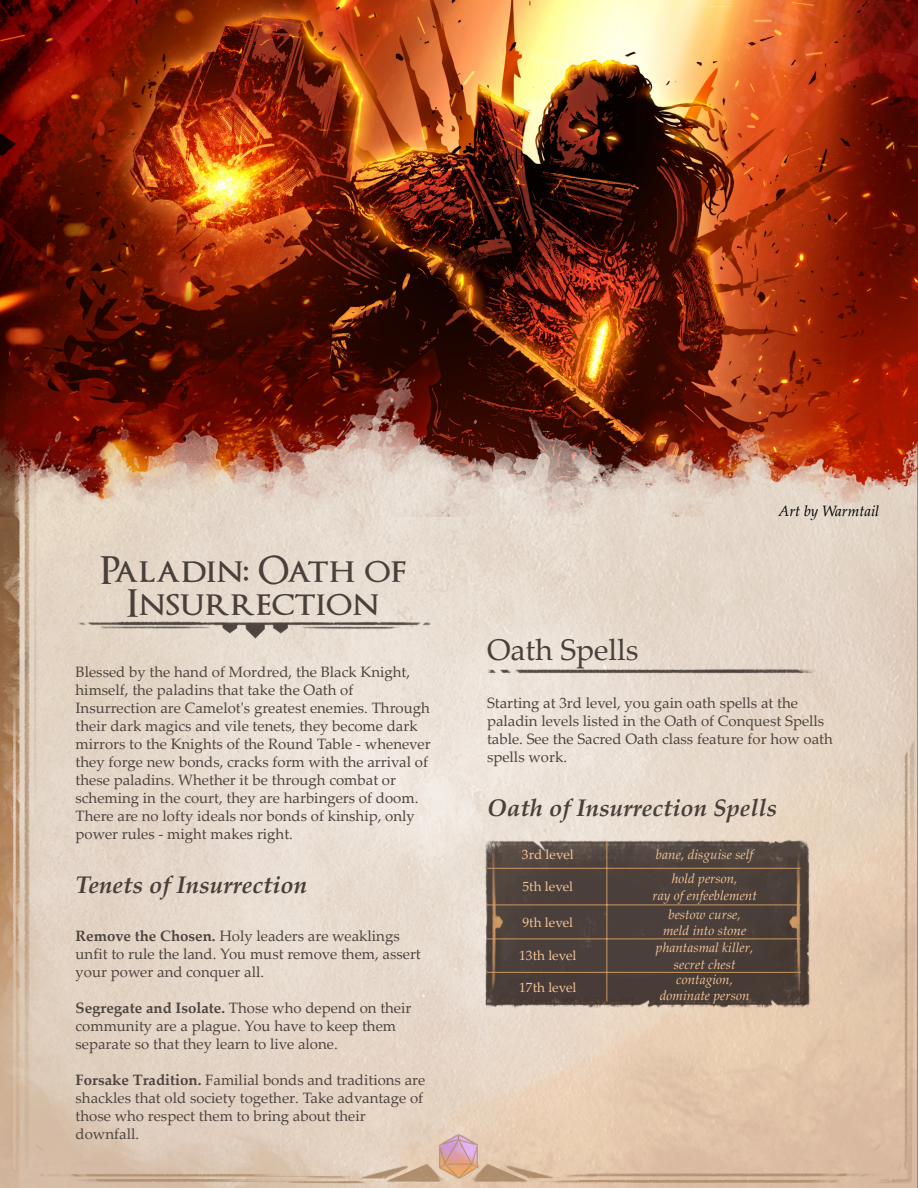
<style>
.page{position:relative;width:918px;height:1188px;background:#fff}
.page>*{position:absolute;margin:0;border:0;box-sizing:border-box;transform-origin:0 0}
.t1{font:600 37.5px/33px "Optimus Princeps";color:#4a403b;text-align:center}
.t2{font:30px "Palatino Linotype";color:#4a403b}
.t3{font:italic 700 24px "Palatino Linotype";color:#4a403b}
.t4{font:15px/18px "Palatino Linotype";color:#4e443f}
.t5{font:italic 15px "Palatino Linotype";color:#000}
.t6{font:italic 13.5px/16.2px "Palatino Linotype";color:#f1c397;text-align:center}
.t7{font:13.5px "Palatino Linotype";color:#f1c397}
.s1{font-weight:700}
</style>
<div class="page">
<img style="left:0;top:517px;width:918px;height:671px">
<img style="left:75px;top:622px;width:356px;height:17px">
<img style="left:487px;top:668px;width:330px;height:6px">
<img style="left:0;top:0;width:918px;height:517px">
<img style="left:479px;top:837px;width:332px;height:176px">
<hr style="left:607px;top:841px;width:1px;height:160px;background:#ce9862">
<hr style="left:487px;top:868px;width:314px;height:1px;background:#ce9862">
<hr style="left:487px;top:905px;width:314px;height:1px;background:#ce9862">
<hr style="left:487px;top:939px;width:314px;height:1px;background:#ce9862">
<hr style="left:487px;top:972px;width:314px;height:1px;background:#ce9862">
<h1 class="t1" style="left:100px;top:554px;width:308px">Paladin: Oath of<br>Insurrection</h1>
<p class="t4" style="left:76px;top:664px;width:357px">Blessed by the hand of Mordred, the Black Knight, himself, the paladins that take the Oath of Insurrection are Camelot's greatest enemies. Through their dark magics and vile tenets, they become dark mirrors to the Knights of the Round Table - whenever they forge new bonds, cracks form with the arrival of these paladins. Whether it be through combat or scheming in the court, they are harbingers of doom.<br>There are no lofty ideals nor bonds of kinship, only power rules - might makes right.</p>
<h3 class="t3" style="left:76px;top:875px;width:233px">Tenets of Insurrection</h3>
<p class="t4" style="left:76px;top:928px;width:347px"><span class="s1">Remove the Chosen.</span> Holy leaders are weaklings unfit to rule the land. You must remove them, assert your power and conquer all.</p>
<p class="t4" style="left:76px;top:1000px;width:337px"><span class="s1">Segregate and Isolate.</span> Those who depend on their community are a plague. You have to keep them separate so that they learn to live alone.</p>
<p class="t4" style="left:76px;top:1072px;width:351px"><span class="s1">Forsake Tradition.</span> Familial bonds and traditions are shackles that old society together. Take advantage of those who respect them to bring about their downfall.</p>
<p class="t5" style="left:779px;top:505px;width:102px">Art by Warmtail</p>
<h2 class="t2" style="left:487px;top:638px;width:153px">Oath Spells</h2>
<p class="t4" style="left:487px;top:696px;width:347px">Starting at 3rd level, you gain oath spells at the paladin levels listed in the Oath of Conquest Spells table. See the Sacred Oath class feature for how oath spells work.</p>
<h3 class="t3" style="left:487px;top:799px;width:292px">Oath of Insurrection Spells</h3>
<p class="t7" style="left:522px;top:850px;width:53px">3rd level</p>
<p class="t6" style="left:656px;top:848px;width:99px">bane, disguise self</p>
<p class="t7" style="left:523px;top:882px;width:52px">5th level</p>
<p class="t6" style="left:652px;top:872px;width:106px">hold person,<br>ray of enfeeblement</p>
<p class="t7" style="left:523px;top:917px;width:52px">9th level</p>
<p class="t6" style="left:663px;top:908px;width:85px">bestow curse, meld into stone</p>
<p class="t7" style="left:519px;top:951px;width:59px">13th level</p>
<p class="t6" style="left:656px;top:941px;width:99px">phantasmal killer, secret chest</p>
<p class="t7" style="left:519px;top:982px;width:59px">17th level</p>
<p class="t6" style="left:660px;top:972px;width:91px">contagion, dominate person</p>
</div>
